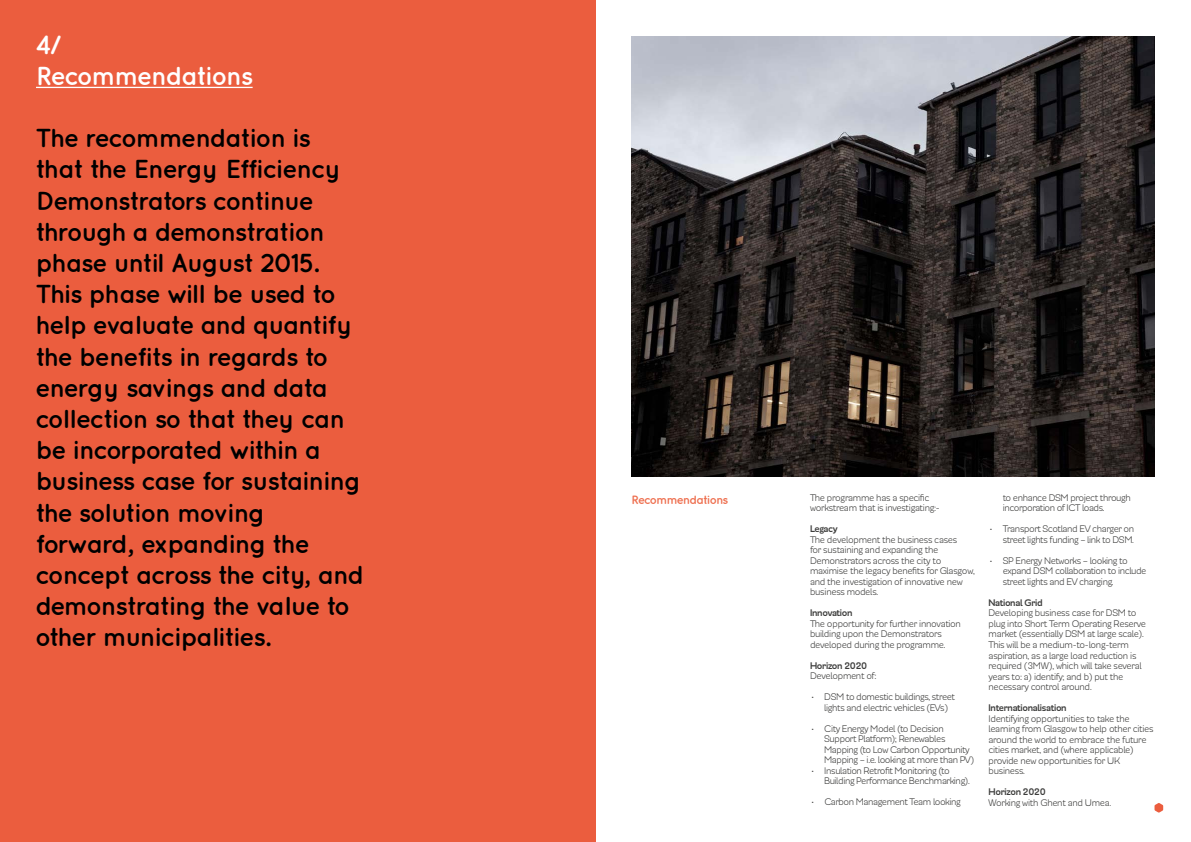
<style>
.page{position:relative;width:1191px;height:842px;background:#fff}
.page>*{position:absolute;margin:0;border:0;box-sizing:border-box;transform-origin:0 0}
.t1{font:700 26px/31.2px "Future City";color:#000}
.t2{font:700 26px/31.2px "Future City";color:#fff}
.t3{font:700 12px "Future City";letter-spacing:-.02em;color:#ee6f4f}
.t4{font:11px/10.5px "Modernica Std";letter-spacing:-.03em;color:#3c3c3b}
.t5{font:700 11px "Modernica Std";letter-spacing:-.025em;color:#3c3c3b}
</style>
<div class="page">
<div style="left:0;top:0;width:595px;height:842px;background:#eb5d3e"></div>
<hr style="left:36px;top:87px;width:217px;height:1px;background:#fff">
<img style="left:631px;top:36px;width:524px;height:441px">
<svg style="left:1154px;top:803px;width:9px;height:9px"></svg>
<h1 class="t2" style="left:36px;top:28px;width:218px">4/<br>Recommendations</h1>
<p class="t1" style="left:36px;top:122px;width:329px">The recommendation is<br>that the Energy Efficiency<br>Demonstrators continue through a demonstration phase until August 2015.<br>This phase will be used to help evaluate and quantify the benefits in regards to energy savings and data collection so that they can be incorporated within a business case for sustaining the solution moving forward, expanding the concept across the city, and demonstrating the value to other municipalities.</p>
<p class="t3" style="left:631px;top:492px;width:98px">Recommendations</p>
<p class="t4" style="left:810px;top:492px;width:131px">The programme has a specific workstream that is investigating:-</p>
<p class="t5" style="left:810px;top:524px;width:29px">Legacy</p>
<p class="t4" style="left:810px;top:534px;width:166px">The development the business cases<br>for sustaining and expanding the Demonstrators across the city to maximise the legacy benefits for Glasgow, and the investigation of innovative new business models.</p>
<p class="t5" style="left:810px;top:608px;width:44px">Innovation</p>
<p class="t4" style="left:810px;top:618px;width:152px">The opportunity for further innovation building upon the Demonstrators developed during the programme.</p>
<p class="t5" style="left:810px;top:660px;width:59px">Horizon 2020</p>
<p class="t4" style="left:810px;top:671px;width:68px">Development of:</p>
<p class="t4" style="left:811px;top:692px;width:145px;text-align:center">• DSM to domestic buildings, street lights and electric vehicles (EVs)</p>
<p class="t4" style="left:824px;top:724px;width:152px;text-indent:-13px">• City Energy Model (to Decision Support Platform); Renewables Mapping (to Low Carbon Opportunity Mapping – i.e. looking at more than PV)</p>
<p class="t4" style="left:824px;top:766px;width:147px;text-indent:-13px">• Insulation Retrofit Monitoring (to<br>Building Performance Benchmarking).</p>
<p class="t4" style="left:811px;top:797px;width:151px">• Carbon Management Team looking</p>
<p class="t4" style="left:1002px;top:493px;width:130px">to enhance DSM project through incorporation of ICT loads.</p>
<p class="t4" style="left:990px;top:524px;width:146px;text-align:right">• Transport Scotland EV charger on street lights funding – link to DSM.</p>
<p class="t4" style="left:1002px;top:556px;width:145px;text-indent:-13px">• SP Energy Networks – looking to expand DSM collaboration to include street lights and EV charging.</p>
<p class="t5" style="left:988px;top:598px;width:56px">National Grid</p>
<p class="t4" style="left:988px;top:608px;width:159px">Developing business case for DSM to plug into Short Term Operating Reserve market (essentially DSM at large scale).<br>This will be a medium-to-long-term aspiration, as a large load reduction is required (3MW), which will take several years to: a) identify; and b) put the necessary control around.</p>
<p class="t5" style="left:988px;top:703px;width:80px">Internationalisation</p>
<p class="t4" style="left:988px;top:713px;width:166px">Identifying opportunities to take the learning from Glasgow to help other cities around the world to embrace the future cities market, and (where applicable) provide new opportunities for UK business.</p>
<p class="t5" style="left:988px;top:787px;width:59px">Horizon 2020</p>
<p class="t4" style="left:988px;top:797px;width:124px">Working with Ghent and Umea.</p>
</div>
